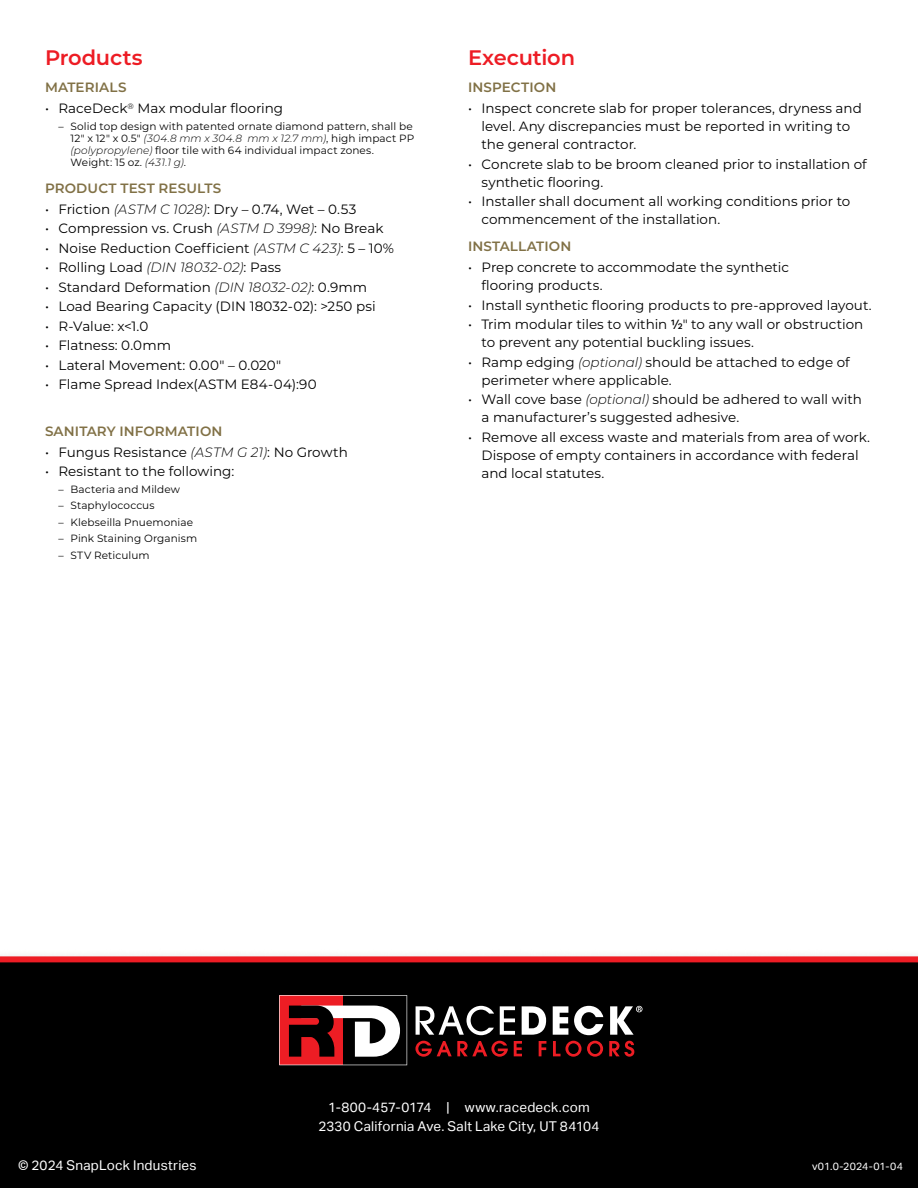
<style>
.page{position:relative;width:918px;height:1188px;background:#fff}
.page>*{position:absolute;margin:0;border:0;box-sizing:border-box;transform-origin:0 0}
.t1{font:600 21px "Montserrat";letter-spacing:-.01em;color:#ed1c24}
.t2{font:13.5px/18px "Montserrat";color:#000}
.t3{font:13.5px/19.5px "Aktiv Grotesk";letter-spacing:.015em;color:#fff;text-align:center}
.t4{font:600 13.5px "Montserrat";letter-spacing:.01em;color:#817146}
.t5{font:10.5px/12px "Montserrat";letter-spacing:.01em;color:#000}
.t6{font:10.5px "Aktiv Grotesk";letter-spacing:.02em;color:#fff}
.s1{font-weight:300;font-style:italic}
.s2{font-family:"Aktiv Grotesk"}
</style>
<div class="page">
<div style="left:0;top:960px;width:918px;height:228px;background:#000"></div>
<svg style="left:279px;top:995px;width:128px;height:70px"></svg>
<svg style="left:416px;top:1006px;width:78px;height:29px"></svg>
<svg style="left:500px;top:1006px;width:15px;height:29px"></svg>
<svg style="left:522px;top:1006px;width:24px;height:29px"></svg>
<svg style="left:553px;top:1006px;width:15px;height:29px"></svg>
<svg style="left:574px;top:1006px;width:29px;height:29px"></svg>
<svg style="left:610px;top:1006px;width:33px;height:29px"></svg>
<svg style="left:415px;top:1041px;width:93px;height:16px"></svg>
<svg style="left:514px;top:1041px;width:8px;height:15px"></svg>
<svg style="left:539px;top:1041px;width:7px;height:15px"></svg>
<svg style="left:553px;top:1041px;width:50px;height:16px"></svg>
<svg style="left:609px;top:1041px;width:25px;height:16px"></svg>
<div style="left:0;top:947px;width:918px;height:27px;background:#000;opacity:.18"></div>
<div style="left:0;top:956px;width:918px;height:6px;background:#ed1c24"></div>
<h1 class="t1" style="left:45px;top:43px;width:99px">Products</h1>
<p class="t4" style="left:45px;top:78px;width:83px">MATERIALS</p>
<p class="t2" style="left:45px;top:99px;width:240px">• RaceDeck<sup>®</sup> Max modular flooring</p>
<p class="t5" style="left:71px;top:120px;width:345px;text-indent:-12px">– Solid top design with patented ornate diamond pattern, shall be 12" x 12" x 0.5" <span class="s1">(304.8 mm x 304.8 mm x 12.7 mm)</span>, high impact PP <span class="s1">(polypropylene)</span> floor tile with 64 individual impact zones.<br>Weight: 15 oz. <span class="s1">(431.1 g)</span>.</p>
<p class="t4" style="left:45px;top:178px;width:178px">PRODUCT TEST RESULTS</p>
<p class="t2" style="left:45px;top:200px;width:311px">• Friction <span class="s1">(ASTM C 1028)</span>: Dry – 0.74, Wet – 0.53</p>
<p class="t2" style="left:45px;top:219px;width:340px">• Compression vs. Crush <span class="s1">(ASTM D 3998)</span>: No Break</p>
<p class="t2" style="left:45px;top:239px;width:351px">• Noise Reduction Coefficient <span class="s1">(ASTM C 423)</span>: 5 – 10%</p>
<p class="t2" style="left:45px;top:258px;width:238px">• Rolling Load <span class="s1">(DIN 18032-02)</span>: Pass</p>
<p class="t2" style="left:45px;top:278px;width:324px">• Standard Deformation <span class="s1">(DIN 18032-02)</span>: 0.9mm</p>
<p class="t2" style="left:45px;top:297px;width:332px">• Load Bearing Capacity (DIN 18032-02): &gt;250 psi</p>
<p class="t2" style="left:45px;top:317px;width:105px">• R-Value: x&lt;1.0</p>
<p class="t2" style="left:45px;top:336px;width:128px">• Flatness: 0.0mm</p>
<p class="t2" style="left:45px;top:356px;width:238px">• Lateral Movement: 0.00" – 0.020"</p>
<p class="t2" style="left:45px;top:375px;width:273px">• Flame Spread Index(ASTM E84-04):90</p>
<p class="t4" style="left:45px;top:421px;width:179px">SANITARY INFORMATION</p>
<p class="t2" style="left:45px;top:443px;width:304px">• Fungus Resistance <span class="s1">(ASTM G 21)</span>: No Growth</p>
<p class="t2" style="left:45px;top:462px;width:191px">• Resistant to the following:</p>
<p class="t5" style="left:58px;top:483px;width:123px">– Bacteria and Mildew</p>
<p class="t5" style="left:58px;top:499px;width:98px">– Staphylococcus</p>
<p class="t5" style="left:58px;top:516px;width:136px">– Klebseilla Pnuemoniae</p>
<p class="t5" style="left:58px;top:532px;width:140px">– Pink Staining Organism</p>
<p class="t5" style="left:58px;top:549px;width:93px">– STV Reticulum</p>
<h1 class="t1" style="left:468px;top:43px;width:109px">Execution</h1>
<p class="t4" style="left:468px;top:78px;width:90px">INSPECTION</p>
<p class="t2" style="left:482px;top:99px;width:382px;text-indent:-14px">• Inspect concrete slab for proper tolerances, dryness and level. Any discrepancies must be reported in writing to the general contractor.</p>
<p class="t2" style="left:482px;top:155px;width:387px;text-indent:-14px">• Concrete slab to be broom cleaned prior to installation of synthetic flooring.</p>
<p class="t2" style="left:482px;top:192px;width:370px;text-indent:-14px">• Installer shall document all working conditions prior to commencement of the installation.</p>
<p class="t4" style="left:468px;top:237px;width:105px">INSTALLATION</p>
<p class="t2" style="left:482px;top:258px;width:309px;text-indent:-14px">• Prep concrete to accommodate the synthetic flooring products.</p>
<p class="t2" style="left:468px;top:296px;width:405px">• Install synthetic flooring products to pre-approved layout.</p>
<p class="t2" style="left:482px;top:315px;width:383px;text-indent:-14px">• Trim modular tiles to within <span class="s2">1/2</span>" to any wall or obstruction to prevent any potential buckling issues.</p>
<p class="t2" style="left:482px;top:353px;width:370px;text-indent:-14px">• Ramp edging <span class="s1">(optional)</span> should be attached to edge of perimeter where applicable.</p>
<p class="t2" style="left:482px;top:390px;width:382px;text-indent:-14px">• Wall cove base <span class="s1">(optional)</span> should be adhered to wall with a manufacturer’s suggested adhesive.</p>
<p class="t2" style="left:482px;top:427px;width:390px;text-indent:-14px">• Remove all excess waste and materials from area of work.<br>Dispose of empty containers in accordance with federal and local statutes.</p>
<p class="t3" style="left:18px;top:1156px;width:180px">© 2024 SnapLock Industries</p>
<p class="t3" style="left:318px;top:1097px;width:283px">1-800-457-0174 | www.racedeck.com<br>2330 California Ave. Salt Lake City, UT 84104</p>
<p class="t6" style="left:812px;top:1160px;width:92px">v01.0-2024-01-04</p>
</div>
